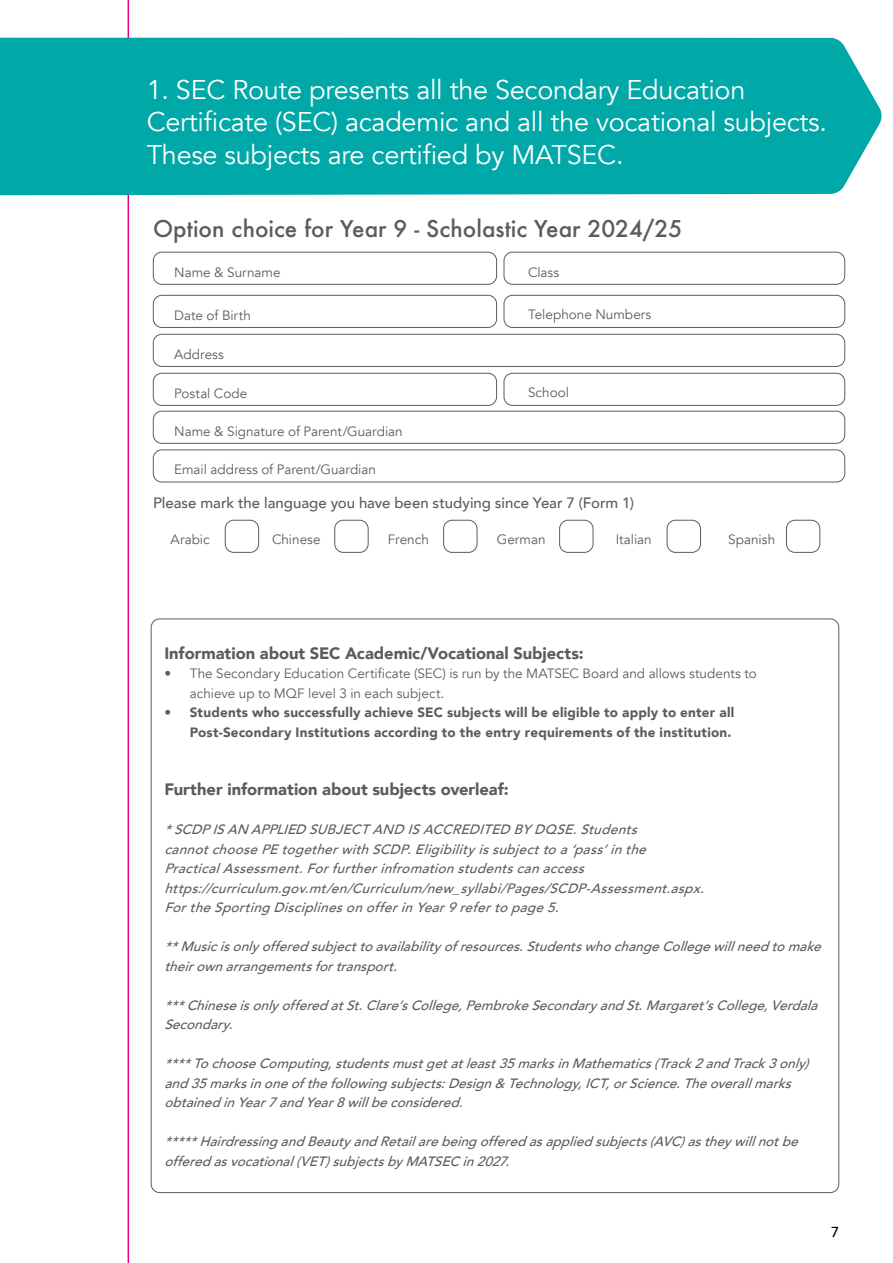
<style>
.page{position:relative;width:893px;height:1263px;background:#fff}
.page>*{position:absolute;margin:0;border:0;box-sizing:border-box;transform-origin:0 0}
.t1{font:27px/32.4px "Avenir";letter-spacing:-.01em;color:#fff}
.t2{font:500 22.5px "Futura";color:#5c5b60}
.t3{font:900 16.5px "Avenir";color:#5c5b60}
.t4{font:500 15px "Avenir";color:#5c5b60}
.t5{font:500 14.4px "Avenir";color:#000}
.t6{font:italic 500 13.5px/19.5px "Avenir";letter-spacing:.005em;color:#5c5b60}
.t7{font:13.5px/19.5px "Avenir";color:#5c5b60}
.t8{font:900 13.5px/19.5px "Avenir";letter-spacing:.015em;color:#5c5b60;text-align:right}
</style>
<div class="page">
<hr style="left:128px;top:0;width:1px;height:1263px;background:#e50083">
<div style="left:0;top:38px;width:882px;height:157px;background:#00a8a8"></div>
<div style="left:225px;top:520px;width:34px;height:33px;border:1px solid #5c5b60;border-radius:9px"></div>
<div style="left:443px;top:520px;width:34px;height:33px;border:1px solid #5c5b60;border-radius:9px"></div>
<div style="left:334px;top:520px;width:34px;height:33px;border:1px solid #5c5b60;border-radius:9px"></div>
<div style="left:559px;top:520px;width:34px;height:33px;border:1px solid #5c5b60;border-radius:9px"></div>
<div style="left:667px;top:520px;width:34px;height:33px;border:1px solid #5c5b60;border-radius:9px"></div>
<div style="left:786px;top:520px;width:34px;height:33px;border:1px solid #5c5b60;border-radius:9px"></div>
<div style="left:153px;top:252px;width:344px;height:33px;border:1px solid #5c5b60;border-radius:9px"></div>
<div style="left:153px;top:295px;width:344px;height:33px;border:1px solid #5c5b60;border-radius:9px"></div>
<div style="left:504px;top:252px;width:341px;height:33px;border:1px solid #5c5b60;border-radius:9px"></div>
<div style="left:504px;top:295px;width:341px;height:33px;border:1px solid #5c5b60;border-radius:9px"></div>
<div style="left:504px;top:373px;width:341px;height:33px;border:1px solid #5c5b60;border-radius:9px"></div>
<div style="left:153px;top:334px;width:692px;height:33px;border:1px solid #5c5b60;border-radius:9px"></div>
<div style="left:153px;top:411px;width:692px;height:33px;border:1px solid #5c5b60;border-radius:9px"></div>
<div style="left:153px;top:450px;width:692px;height:32px;border:1px solid #5c5b60;border-radius:9px"></div>
<div style="left:153px;top:373px;width:344px;height:33px;border:1px solid #5c5b60;border-radius:9px"></div>
<h1 class="t1" style="left:147px;top:74px;width:682px">1. SEC Route presents all the Secondary Education<br>Certificate (SEC) academic and all the vocational subjects.<br>These subjects are certified by MATSEC.</h1>
<h2 class="t2" style="left:153px;top:213px;width:531px">Option choice for Year 9 - Scholastic Year 2024/25</h2>
<p class="t7" style="left:174px;top:262px;width:108px">Name &amp; Surname</p>
<p class="t7" style="left:528px;top:262px;width:33px">Class</p>
<p class="t7" style="left:174px;top:306px;width:78px">Date of Birth</p>
<p class="t7" style="left:174px;top:345px;width:51px">Address</p>
<p class="t7" style="left:174px;top:384px;width:75px">Postal Code</p>
<p class="t7" style="left:174px;top:421px;width:230px">Name &amp; Signature of Parent/Guardian</p>
<p class="t7" style="left:174px;top:460px;width:203px">Email address of Parent/Guardian</p>
<p class="t7" style="left:528px;top:305px;width:125px">Telephone Numbers</p>
<p class="t7" style="left:528px;top:383px;width:42px">School</p>
<p class="t4" style="left:153px;top:490px;width:482px">Please mark the language you have been studying since Year 7 (Form 1)</p>
<p class="t7" style="left:171px;top:529px;width:41px">Arabic</p>
<p class="t7" style="left:272px;top:529px;width:50px">Chinese</p>
<p class="t7" style="left:388px;top:529px;width:42px">French</p>
<p class="t7" style="left:497px;top:529px;width:50px">German</p>
<p class="t7" style="left:616px;top:529px;width:37px">Italian</p>
<p class="t7" style="left:728px;top:529px;width:48px">Spanish</p>
<p class="t3" style="left:164px;top:639px;width:421px">Information about SEC Academic/Vocational Subjects:</p>
<p class="t7" style="left:190px;top:664px;width:569px;text-indent:-26px">• The Secondary Education Certificate (SEC) is run by the MATSEC Board and allows students to achieve up to MQF level 3 in each subject.</p>
<p class="t8" style="left:164px;top:702px;width:571px">• Students who successfully achieve SEC subjects will be eligible to apply to enter all<br>Post-Secondary Institutions according to the entry requirements of the institution.</p>
<p class="t3" style="left:164px;top:775px;width:346px">Further information about subjects overleaf:</p>
<p class="t6" style="left:164px;top:820px;width:544px">* SCDP IS AN APPLIED SUBJECT AND IS ACCREDITED BY DQSE. Students<br>cannot choose PE together with SCDP. Eligibility is subject to a ‘pass’ in the<br>Practical Assessment. For further infromation students can access https://curriculum.gov.mt/en/Curriculum/new_syllabi/Pages/SCDP-Assessment.aspx.<br>For the Sporting Disciplines on offer in Year 9 refer to page 5.</p>
<p class="t6" style="left:164px;top:937px;width:661px">* * Music is only offered subjectto availability of resources.Students who change College will need to make theirown arrangements fortransport.</p>
<p class="t6" style="left:164px;top:995px;width:657px">* * * Chinese is only offered atSt.Clare’s College,Pembroke Secondary and St.Margaret’s College,Verdala<br>Secondary.</p>
<p class="t6" style="left:164px;top:1054px;width:648px">* * * * To choose Computing,students mustgetatleast35 marks in Mathematics (Track 2 and Track 3 only) and 35 marks in one of the following subjects:Design &amp; Technology,ICT,orScience.The overall marks obtained in Year7 and Year8 will be considered.</p>
<p class="t6" style="left:164px;top:1132px;width:638px">* * * * * Hairdressing and Beauty and Retail are being offered as applied subjects (AVC)as they will notbe offered as vocational (VET)subjects by MATSEC in 2027.</p>
<p class="t5" style="left:831px;top:1219px;width:10px">7</p>
</div>
